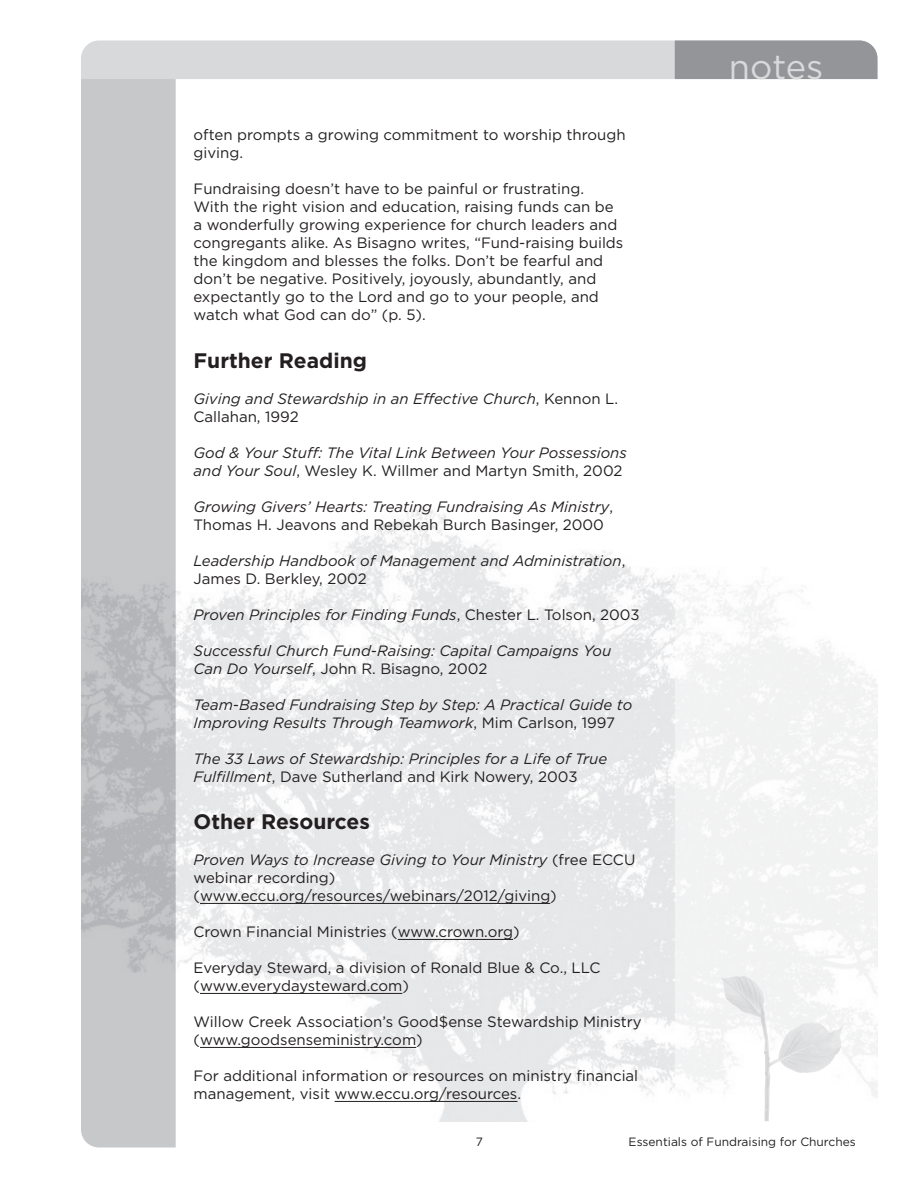
<style>
.page{position:relative;width:918px;height:1188px;background:#fff}
.page>*{position:absolute;margin:0;border:0;box-sizing:border-box;transform-origin:0 0}
.t1{font:34.5px "Gotham";color:#d8d9db}
.Heading_Text{font:700 21px "Gotham";color:#231f20}
.Body_Text{font:15px/18px "Gotham";color:#231f20}
.Body_Text-2{font:italic 15px/18px "Gotham";color:#231f20}
.t2{font:12px "Gotham";color:#231f20}
.s1{font-style:normal}
</style>
<div class="page">
<div style="left:81px;top:79px;width:95px;height:1068px;background:#c7c8ca"></div>
<img style="left:81px;top:506px;width:594px;height:615px">
<div style="left:675px;top:67px;width:203px;height:1054px;background:linear-gradient(to right,#f9f9fa,#fbfbfb)"></div>
<svg style="left:81px;top:40px;width:797px;height:39px;background:#c7c8ca"></svg>
<hr style="left:200px;top:903px;width:350px;height:1px;background:#231f20">
<hr style="left:398px;top:939px;width:115px;height:1px;background:#231f20">
<hr style="left:200px;top:993px;width:202px;height:1px;background:#231f20">
<hr style="left:200px;top:1047px;width:216px;height:1px;background:#231f20">
<hr style="left:335px;top:1101px;width:182px;height:1px;background:#231f20">
<p class="Body_Text" style="left:194px;top:125px;width:434px">often prompts a growing commitment to worship through giving.</p>
<p class="Body_Text" style="left:194px;top:179px;width:431px">Fundraising doesn’t have to be painful or frustrating.<br>With the right vision and education, raising funds can be a wonderfully growing experience for church leaders and congregants alike. As Bisagno writes, “Fund-raising builds the kingdom and blesses the folks. Don’t be fearful and don’t be negative. Positively, joyously, abundantly, and expectantly go to the Lord and go to your people, and watch what God can do” (p. 5).</p>
<p class="Heading_Text" style="left:194px;top:348px;width:175px">Further Reading</p>
<p class="Body_Text-2" style="left:194px;top:389px;width:426px">Giving and Stewardship in an Effective Church<span class="s1">, Kennon L.<br>Callahan, 1992</span></p>
<p class="Body_Text-2" style="left:194px;top:443px;width:435px">God &amp; Your Stuff: The Vital Link Between Your Possessions and Your Soul<span class="s1">, Wesley K. Willmer and Martyn Smith, 2002</span></p>
<p class="Body_Text-2" style="left:194px;top:497px;width:421px">Growing Givers’ Hearts: Treating Fundraising As Ministry<span class="s1">,<br>Thomas H. Jeavons and Rebekah Burch Basinger, 2000</span></p>
<p class="Body_Text-2" style="left:194px;top:551px;width:433px">Leadership Handbook of Management and Administration<span class="s1">,<br>James D. Berkley, 2002</span></p>
<p class="Body_Text-2" style="left:194px;top:605px;width:448px">Proven Principles for Finding Funds<span class="s1">, Chester L. Tolson, 2003</span></p>
<p class="Body_Text-2" style="left:194px;top:641px;width:419px">Successful Church Fund-Raising: Capital Campaigns You<br>Can Do Yourself<span class="s1">, John R. Bisagno, 2002</span></p>
<p class="Body_Text-2" style="left:194px;top:695px;width:440px">Team-Based Fundraising Step by Step: A Practical Guide to<br>Improving Results Through Teamwork<span class="s1">, Mim Carlson, 1997</span></p>
<p class="Body_Text-2" style="left:194px;top:749px;width:415px">The 33 Laws of Stewardship: Principles for a Life of True<br>Fulfillment<span class="s1">, Dave Sutherland and Kirk Nowery, 2003</span></p>
<p class="Heading_Text" style="left:194px;top:810px;width:178px">Other Resources</p>
<p class="Body_Text-2" style="left:194px;top:851px;width:443px">Proven Ways to Increase Giving to Your Ministry <span class="s1">(free ECCU webinar recording)</span></p>
<p class="Body_Text" style="left:194px;top:887px;width:365px">(www.eccu.org/resources/webinars/2012/giving)</p>
<p class="Body_Text" style="left:194px;top:923px;width:328px">Crown Financial Ministries (www.crown.org)</p>
<p class="Body_Text" style="left:194px;top:959px;width:409px">Everyday Steward, a division of Ronald Blue &amp; Co., LLC (www.everydaysteward.com)</p>
<p class="Body_Text" style="left:194px;top:1013px;width:450px">Willow Creek Association’s Good$ense Stewardship Ministry (www.goodsenseministry.com)</p>
<p class="Body_Text" style="left:194px;top:1067px;width:446px">For additional information or resources on ministry financial management, visit www.eccu.org/resources.</p>
<h1 class="t1" style="left:729px;top:47px;width:96px">notes</h1>
<p class="t2" style="left:476px;top:1135px;width:9px">7</p>
<p class="t2" style="left:629px;top:1135px;width:229px">Essentials of Fundraising for Churches</p>
</div>
